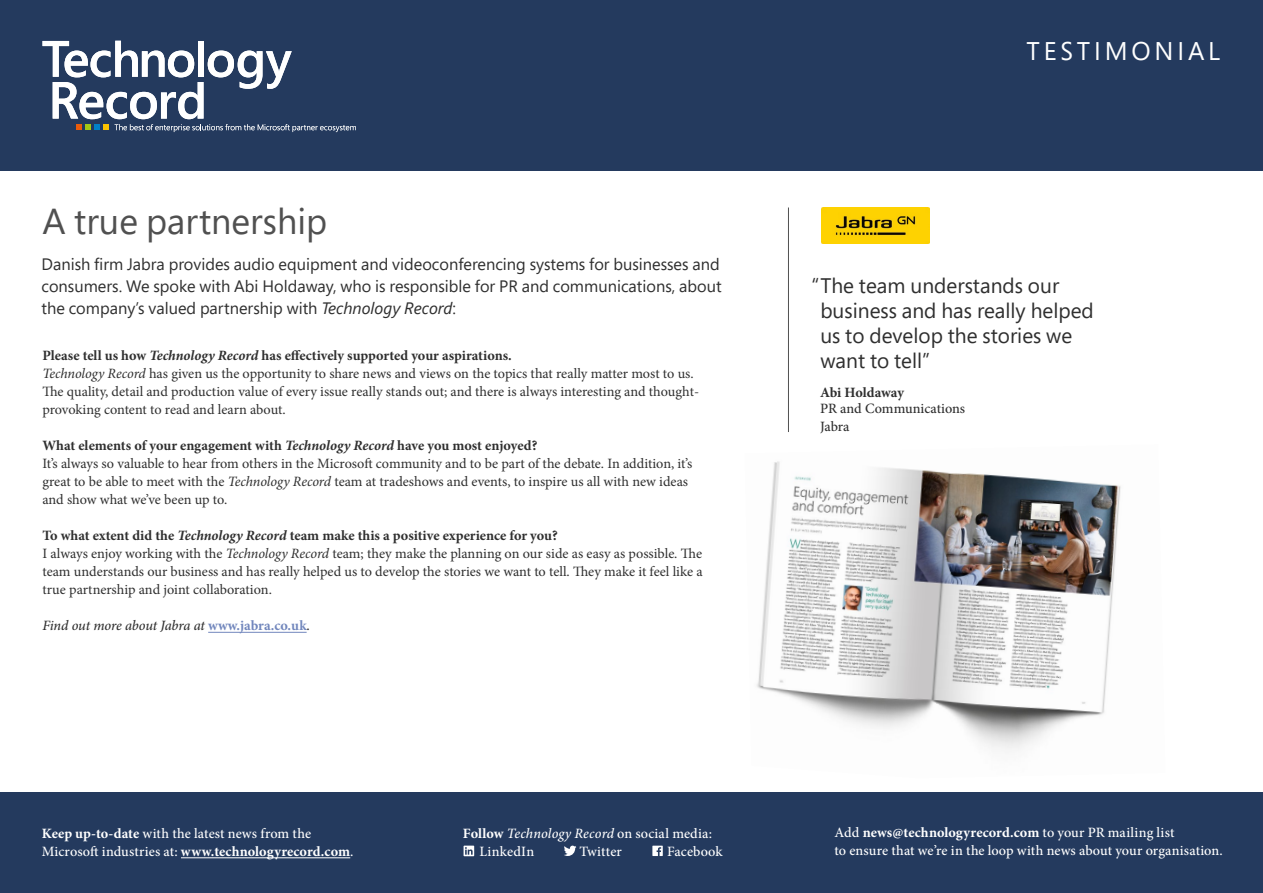
<style>
.page{position:relative;width:1263px;height:893px;background:#fff}
.page>*{position:absolute;margin:0;border:0;box-sizing:border-box;transform-origin:0 0}
.t1{font:36px "Segoe Pro";color:#505050}
.t2{font:25.5px "Segoe Pro";letter-spacing:.15em;color:#fff}
.t3{font:21px/25.2px "Segoe Pro";color:#2f2f2f}
.t4{font:16.5px/21.8px "Segoe Pro";color:#2f2f2f}
.t5{font:14.25px/18px "Minion Pro";letter-spacing:-.005em;color:#2f2f2f}
.t6{font:500 14.25px/18px "Minion Pro";letter-spacing:.005em;color:#fff}
.t7{font:italic 500 14.25px "Minion Pro";letter-spacing:-.01em;color:#2f2f2f}
.t8{font:500 14.25px/17.1px "Minion Pro";letter-spacing:-.005em;color:#2f2f2f}
.t9{font:700 14.25px "Minion Pro";letter-spacing:-.01em;color:#2f2f2f}
.s1{font-style:italic}
.s2{font-weight:700}
.s3{font-weight:700;font-style:italic}
.s4{font-weight:700;font-style:normal;color:#7287bd}
.s5{font-style:normal}
</style>
<div class="page">
<div style="left:0;top:792px;width:1263px;height:101px;background:#243a5e"></div>
<hr style="left:181px;top:857px;width:169px;height:1px;background:#fff">
<svg style="left:564px;top:846px;width:12px;height:10px"></svg>
<svg style="left:464px;top:846px;width:10px;height:10px"></svg>
<svg style="left:652px;top:846px;width:11px;height:10px"></svg>
<div style="left:0;top:0;width:1263px;height:170px;background:#243a5e"></div>
<img style="left:756px;top:461px;width:365px;height:289px">
<hr style="left:788px;top:207px;width:1px;height:225px;background:#505050">
<svg style="left:43px;top:41px;width:313px;height:91px"></svg>
<hr style="left:208px;top:632px;width:99px;height:1px;background:#7287bd">
<img style="left:821px;top:207px;width:108px;height:36px">
<h1 class="t1" style="left:43px;top:197px;width:286px">A true partnership</h1>
<p class="t4" style="left:41px;top:253px;width:682px">Danish firm Jabra provides audio equipment and videoconferencing systems for businesses and consumers. We spoke with Abi Holdaway, who is responsible for PR and communications, about the company’s valued partnership with <span class="s1">Technology Record</span>:</p>
<p class="t5" style="left:42px;top:347px;width:658px"><span class="s2">Please tell us how</span> <span class="s3">Technology Record</span> <span class="s2">has effectively supported your aspirations.<br></span><span class="s1">Technology Record</span> has given us the opportunity to share news and views on the topics that really matter most to us.<br>The quality, detail and production value of every issue really stands out; and there is always interesting and thought&shy;provoking content to read and learn about.</p>
<p class="t5" style="left:42px;top:437px;width:651px"><span class="s2">What elements of your engagement with</span> <span class="s3">Technology Record</span> <span class="s2">have you most enjoyed?<br></span>It’s always so valuable to hear from others in the Microsoft community and to be part of the debate. In addition, it’s great to be able to meet with the <span class="s1">Technology Record</span> team at tradeshows and events, to inspire us all with new ideas and show what we’ve been up to.</p>
<p class="t5" style="left:42px;top:526px;width:662px"><span class="s2">To what extent did the</span> <span class="s3">Technology Record</span> <span class="s2">team make this a positive experience for you?<br></span>I always enjoy working with the <span class="s1">Technology Record</span> team; they make the planning on our side as easy as possible. The team understands our business and has really helped us to develop the stories we want to tell. They make it feel like a true partnership and joint collaboration.</p>
<p class="t7" style="left:42px;top:616px;width:269px">Find out more about Jabra at <span class="s4">www.jabra.co.uk</span><span class="s5">.</span></p>
<h2 class="t2" style="left:1026px;top:33px;width:195px">TESTIMONIAL</h2>
<h3 class="t3" style="left:820px;top:272px;width:275px;text-indent:-9px">“The team understands our business and has really helped us to develop the stories we want to tell”</h3>
<p class="t9" style="left:820px;top:382px;width:85px">Abi Holdaway</p>
<p class="t8" style="left:820px;top:400px;width:147px">PR and Communications<br>Jabra</p>
<p class="t6" style="left:42px;top:824px;width:313px"><span class="s2">Keep up-to-date</span> with the latest news from the<br>Microsoft industries at: <span class="s2">www.technologyrecord.com</span>.</p>
<p class="t6" style="left:834px;top:824px;width:390px">Add <span class="s2">news@technologyrecord.com</span> to your PR mailing list<br>to ensure that we’re in the loop with news about your organisation.</p>
<p class="t6" style="left:480px;top:824px;width:234px;text-indent:-17px"><span class="s2">Follow</span> <span class="s1">Technology Record</span> on social media:<br>LinkedIn</p>
<p class="t6" style="left:579px;top:842px;width:44px">Twitter</p>
<p class="t6" style="left:667px;top:842px;width:57px">Facebook</p>
</div>
